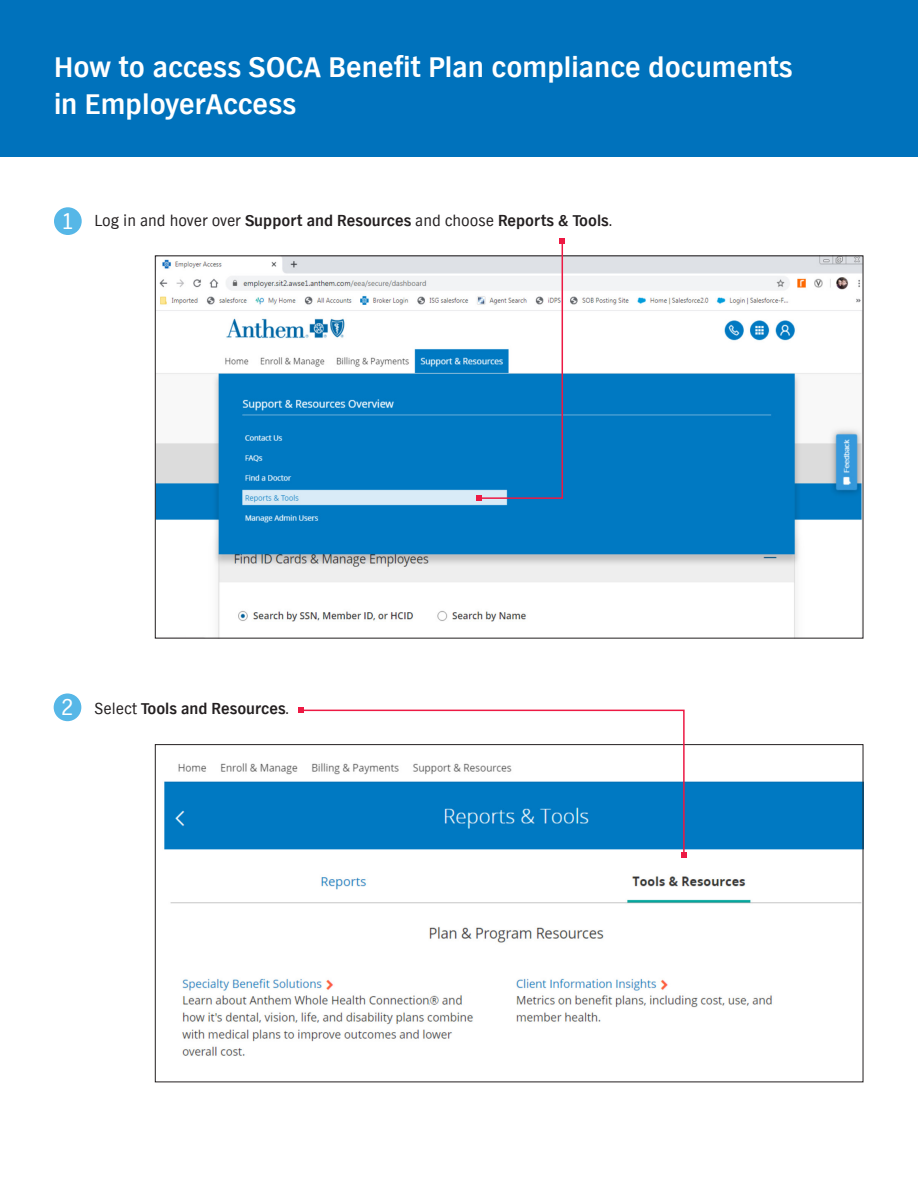
<style>
.page{position:relative;width:918px;height:1188px;background:#fff}
.page>*{position:absolute;margin:0;border:0;box-sizing:border-box;transform-origin:0 0}
.Body_copy{font:700 30px/37.5px "TV Nord EF";color:#fff}
.Call-out_Body{font:23.55px "TV Nord EF";color:#fff}
.Body_copy__10_13__TV{font:700 16.5px "TV Nord EF";color:#231f20}
.s1{font-weight:400}
</style>
<div class="page">
<div style="left:0;top:0;width:918px;height:157px;background:#0072bc"></div>
<img style="left:157px;top:258px;width:704px;height:378px">
<img style="left:164px;top:763px;width:697px;height:293px">
<svg style="left:476px;top:238px;width:89px;height:263px"></svg>
<svg style="left:300px;top:709px;width:385px;height:148px"></svg>
<svg style="left:298px;top:707px;width:6px;height:6px"></svg>
<svg style="left:681px;top:852px;width:6px;height:6px"></svg>
<div style="left:54px;top:207px;width:28px;height:28px;background:#56b7e7;border-radius:50%"></div>
<div style="left:54px;top:693px;width:27px;height:28px;background:#56b7e7;border-radius:50%"></div>
<img style="left:430px;top:993px;width:41px;height:13px">
<p class="Body_copy" style="left:54px;top:49px;width:740px">How to access SOCA Benefit Plan compliance documents in EmployerAccess</p>
<p class="Call-out_Body" style="left:62px;top:208px;width:14px">1</p>
<p class="Body_copy__10_13__TV" style="left:94px;top:212px;width:519px"><span class="s1">Log in and hover over</span> Support and Resources <span class="s1">and choose</span> Reports &amp; Tools<span class="s1">.</span></p>
<p class="Call-out_Body" style="left:61px;top:694px;width:14px">2</p>
<p class="Body_copy__10_13__TV" style="left:94px;top:699px;width:196px"><span class="s1">Select</span> Tools and Resources<span class="s1">.</span></p>
</div>
